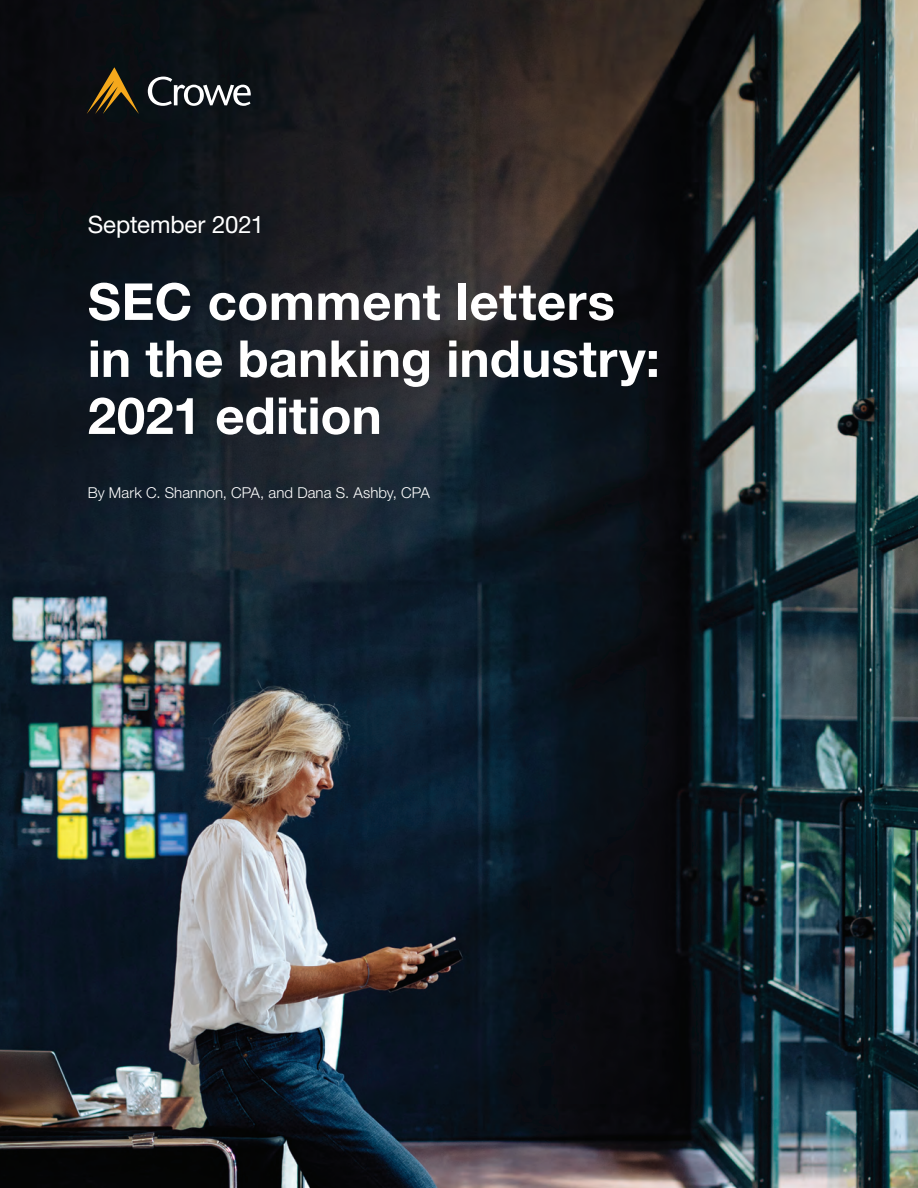
<style>
.page{position:relative;width:918px;height:1188px;background:#fff}
.page>*{position:absolute;margin:0;border:0;box-sizing:border-box;transform-origin:0 0}
.t1{font:700 51px/57px "Helvetica Neue LT Std";letter-spacing:.005em;color:#fff}
.Eyebrow_Month{font:24px "Helvetica Neue LT Std";letter-spacing:-.005em;color:#fff}
.Byline{font:300 15px "Helvetica Neue LT Std";letter-spacing:.005em;color:#fff}
</style>
<div class="page">
<img style="left:0;top:0;width:918px;height:1188px">
<p class="Eyebrow_Month" style="left:88px;top:210px;width:178px">September 2021</p>
<p class="t1" style="left:88px;top:272px;width:574px">SEC comment letters in the banking industry:<br>2021 edition</p>
<p class="Byline" style="left:88px;top:484px;width:344px">By Mark C. Shannon, CPA, and Dana S. Ashby, CPA</p>
</div>
